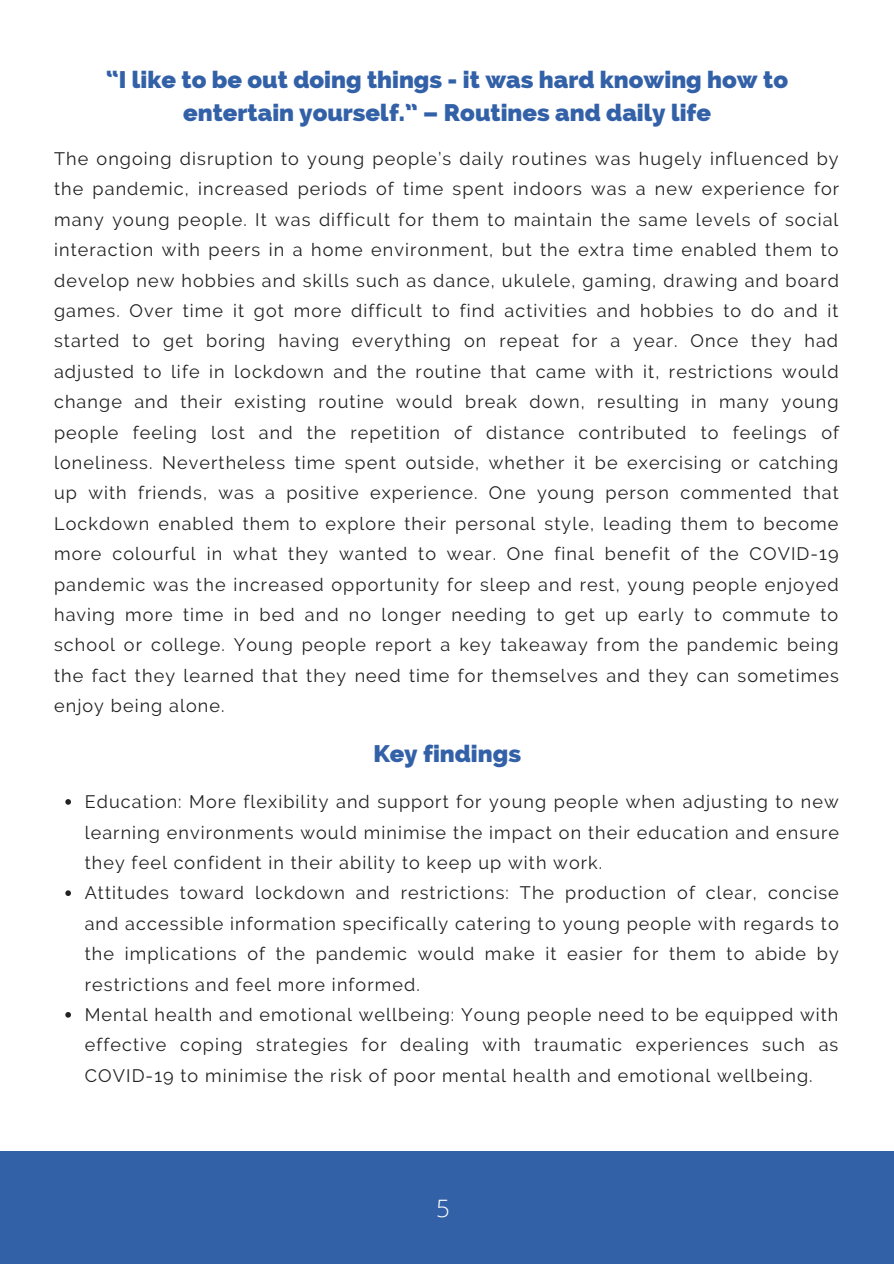
<style>
.page{position:relative;width:894px;height:1264px;background:#fff}
.page>*{position:absolute;margin:0;border:0;box-sizing:border-box;transform-origin:0 0}
.t1{font:800 24px/32.7px "Raleway";color:#3361a8;text-align:center}
.t2{font:300 24px "Open Sans";color:#fff}
.t3{font:18px/30.5px "Raleway";letter-spacing:.06em;color:#222;text-align:justify}
</style>
<div class="page">
<div style="left:0;top:1150px;width:893px;height:113px;background:#3361a8"></div>
<svg style="left:65px;top:799px;width:6px;height:5px"></svg>
<svg style="left:65px;top:890px;width:6px;height:6px"></svg>
<svg style="left:65px;top:1012px;width:6px;height:5px"></svg>
<p class="t1" style="left:106px;top:63px;width:683px">“I like to be out doing things - it was hard knowing how to entertain yourself.” – Routines and daily life</p>
<p class="t3" style="left:54px;top:143px;width:786px">The ongoing disruption to young people’s daily routines was hugely influenced by the pandemic, increased periods of time spent indoors was a new experience for many young people. It was difficult for them to maintain the same levels of social interaction with peers in a home environment, but the extra time enabled them to develop new hobbies and skills such as dance, ukulele, gaming, drawing and board games. Over time it got more difficult to find activities and hobbies to do and it started to get boring having everything on repeat for a year. Once they had adjusted to life in lockdown and the routine that came with it, restrictions would change and their existing routine would break down, resulting in many young people feeling lost and the repetition of distance contributed to feelings of loneliness. Nevertheless time spent outside, whether it be exercising or catching up with friends, was a positive experience. One young person commented that Lockdown enabled them to explore their personal style, leading them to become more colourful in what they wanted to wear. One final benefit of the COVID-19 pandemic was the increased opportunity for sleep and rest, young people enjoyed having more time in bed and no longer needing to get up early to commute to school or college. Young people report a key takeaway from the pandemic being the fact they learned that they need time for themselves and they can sometimes enjoy being alone.</p>
<p class="t1" style="left:373px;top:737px;width:149px">Key findings</p>
<p class="t3" style="left:85px;top:786px;width:755px">Education: More flexibility and support for young people when adjusting to new learning environments would minimise the impact on their education and ensure they feel confident in their ability to keep up with work.</p>
<p class="t3" style="left:85px;top:877px;width:755px">Attitudes toward lockdown and restrictions: The production of clear, concise and accessible information specifically catering to young people with regards to the implications of the pandemic would make it easier for them to abide by restrictions and feel more informed.</p>
<p class="t3" style="left:85px;top:999px;width:755px">Mental health and emotional wellbeing: Young people need to be equipped with effective coping strategies for dealing with traumatic experiences such as COVID-19 to minimise the risk of poor mental health and emotional wellbeing.</p>
<p class="t2" style="left:436px;top:1191px;width:15px">5</p>
</div>
